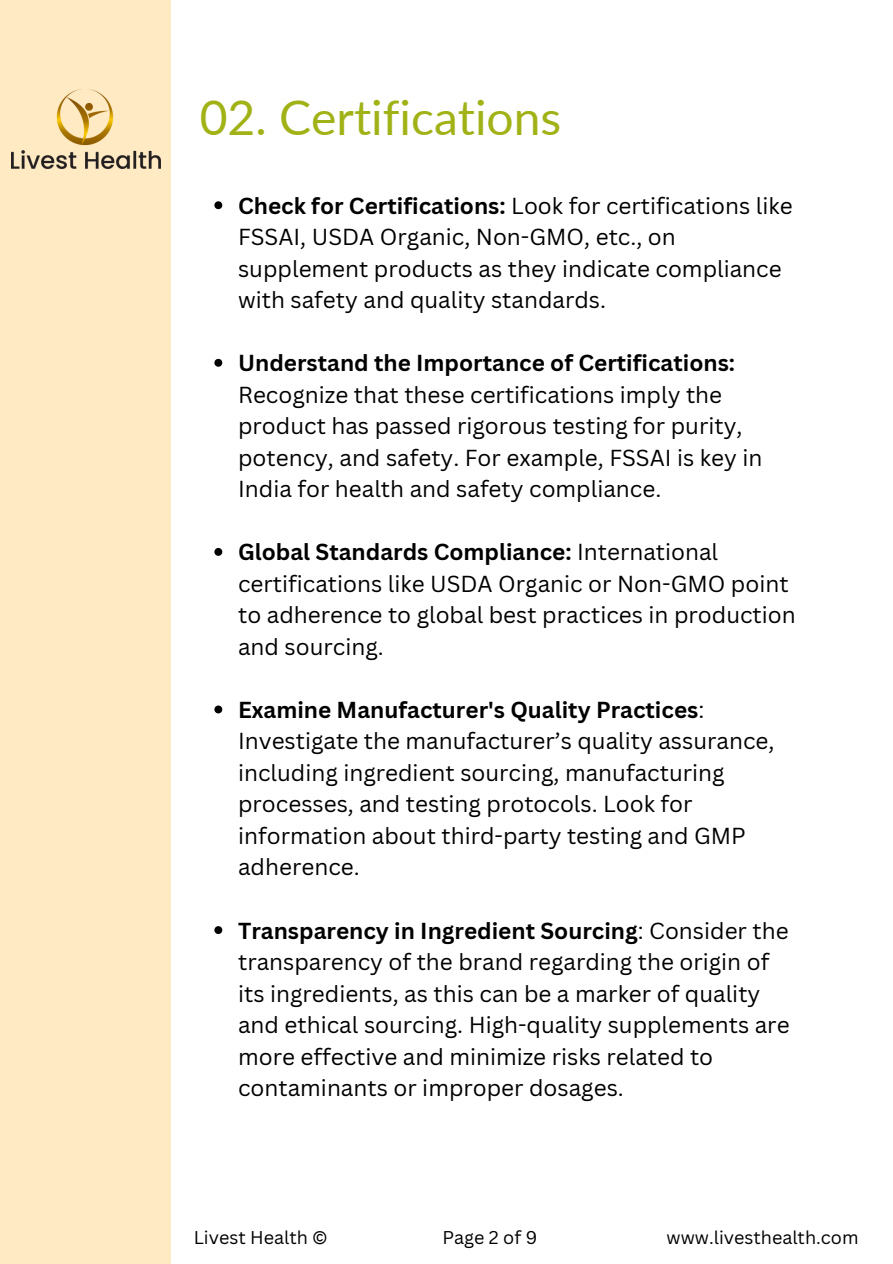
<style>
.page{position:relative;width:893px;height:1264px;background:#fff}
.page>*{position:absolute;margin:0;border:0;box-sizing:border-box;transform-origin:0 0}
.t1{font:48px "Lato";color:#a1b217}
.t2{font:22.5px/31.5px "Canva Sans";color:#000}
.t3{font:18px "Canva Sans";color:#000}
.s1{font-weight:700}
</style>
<div class="page">
<div style="left:0;top:0;width:171px;height:1263px;background:#ffeac3"></div>
<img style="left:11px;top:89px;width:149px;height:79px">
<svg style="left:214px;top:201px;width:8px;height:8px"></svg>
<svg style="left:214px;top:359px;width:8px;height:8px"></svg>
<svg style="left:214px;top:548px;width:8px;height:8px"></svg>
<svg style="left:214px;top:705px;width:8px;height:8px"></svg>
<svg style="left:214px;top:926px;width:8px;height:8px"></svg>
<p class="t1" style="left:200px;top:88px;width:363px">02. Certifications</p>
<p class="t2" style="left:238px;top:189px;width:556px"><span class="s1">Check for Certifications:</span> Look for certifications like FSSAI, USDA Organic, Non-GMO, etc., on supplement products as they indicate compliance with safety and quality standards.</p>
<p class="t2" style="left:238px;top:347px;width:526px"><span class="s1">Understand the Importance of Certifications:<br></span>Recognize that these certifications imply the product has passed rigorous testing for purity, potency, and safety. For example, FSSAI is key in India for health and safety compliance.</p>
<p class="t2" style="left:238px;top:536px;width:559px"><span class="s1">Global Standards Compliance:</span> International certifications like USDA Organic or Non-GMO point to adherence to global best practices in production and sourcing.</p>
<p class="t2" style="left:238px;top:693px;width:538px"><span class="s1">Examine Manufacturer's Quality Practices</span>:<br>Investigate the manufacturer’s quality assurance, including ingredient sourcing, manufacturing processes, and testing protocols. Look for information about third-party testing and GMP adherence.</p>
<p class="t2" style="left:238px;top:914px;width:553px"><span class="s1">Transparency in Ingredient Sourcing</span>: Consider the transparency of the brand regarding the origin of its ingredients, as this can be a marker of quality and ethical sourcing. High-quality supplements are more effective and minimize risks related to contaminants or improper dosages.</p>
<p class="t3" style="left:194px;top:1224px;width:136px">Livest Health ©</p>
<p class="t3" style="left:442px;top:1224px;width:96px">Page 2 of 9</p>
<p class="t3" style="left:666px;top:1224px;width:193px">www.livesthealth.com</p>
</div>
